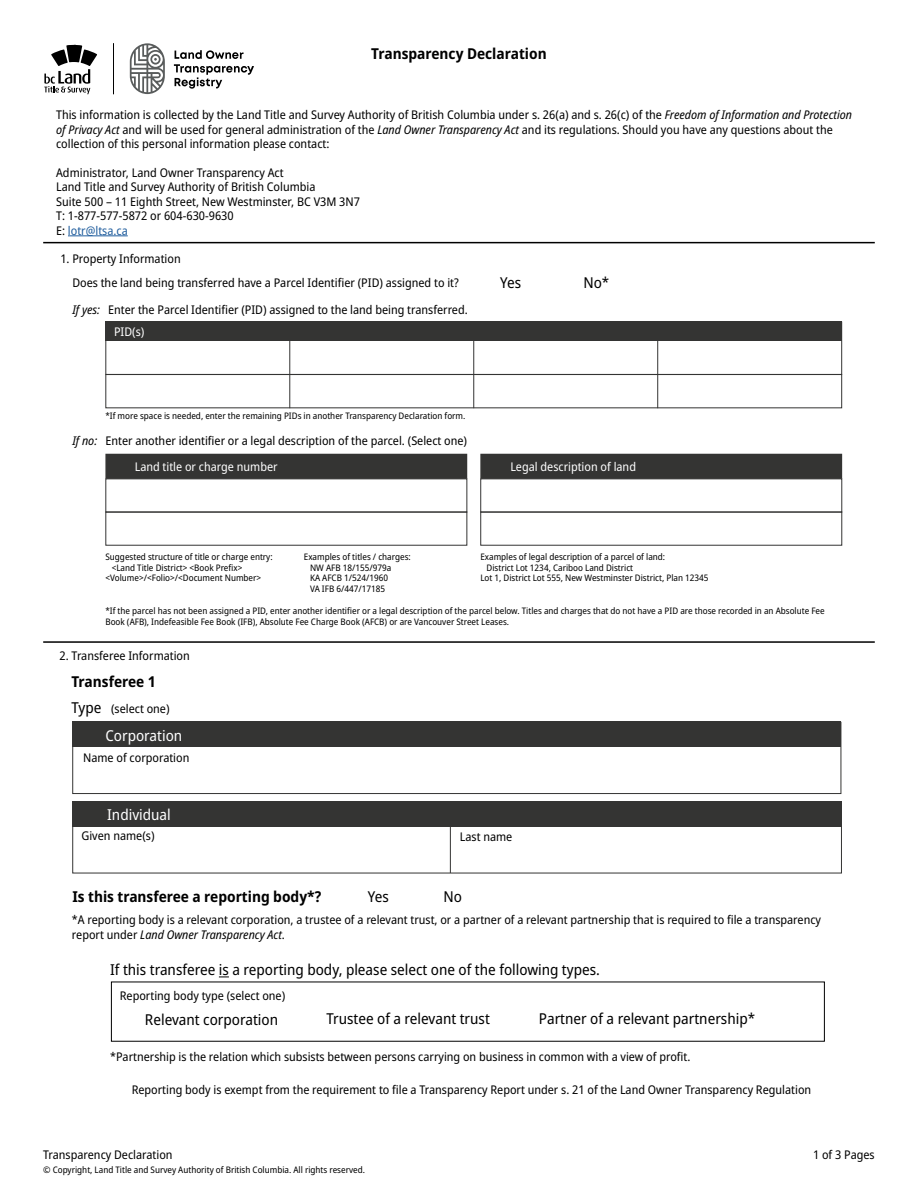
<style>
.page{position:relative;width:918px;height:1188px;background:#fff}
.page>*{position:absolute;margin:0;border:0;box-sizing:border-box;transform-origin:0 0}
.t1{font:semi-condensed 15px "Noto Sans";color:#000}
.t2{font:700 semi-condensed 15px "Noto Sans";color:#000}
.t3{font:semi-condensed 15px "Noto Sans";color:#fff}
.t4{font:semi-condensed 12px/14.4px "Noto Sans";color:#000}
.t5{font:semi-condensed 12px "Noto Sans";color:#fff}
.t6{font:italic semi-condensed 12px "Noto Sans";color:#000}
.t7{font:semi-condensed 9px/10.8px "Noto Sans";color:#000}
.s1{font-style:italic}
.s2{color:#215e9e}
</style>
<div class="page">
<hr style="left:113px;top:43px;width:1px;height:51px;background:#000">
<svg style="left:174px;top:50px;width:80px;height:39px"></svg>
<svg style="left:130px;top:43px;width:35px;height:51px"></svg>
<svg style="left:44px;top:45px;width:53px;height:49px"></svg>
<div style="left:72px;top:722px;width:769px;height:72px;border:1px solid #343433"></div>
<div style="left:72px;top:801px;width:770px;height:26px;background:#343433"></div>
<div style="left:72px;top:722px;width:769px;height:25px;background:#343433"></div>
<div style="left:105px;top:322px;width:737px;height:19px;background:#343433"></div>
<hr style="left:43px;top:242px;width:832px;height:1px;background:#000">
<hr style="left:43px;top:641px;width:832px;height:2px;background:#000">
<hr style="left:289px;top:340px;width:1px;height:68px;background:#343433">
<hr style="left:450px;top:827px;width:1px;height:46px;background:#343433">
<hr style="left:473px;top:340px;width:1px;height:68px;background:#343433">
<hr style="left:657px;top:340px;width:1px;height:68px;background:#343433">
<div style="left:105px;top:322px;width:737px;height:53px;border:1px solid #343433"></div>
<div style="left:105px;top:374px;width:737px;height:34px;border:1px solid #343433"></div>
<div style="left:105px;top:454px;width:362px;height:25px;background:#343433"></div>
<div style="left:480px;top:454px;width:362px;height:25px;background:#343433"></div>
<div style="left:105px;top:478px;width:362px;height:35px;border:1px solid #343433"></div>
<div style="left:480px;top:478px;width:362px;height:35px;border:1px solid #343433"></div>
<div style="left:105px;top:512px;width:362px;height:34px;border:1px solid #343433"></div>
<div style="left:480px;top:512px;width:362px;height:34px;border:1px solid #343433"></div>
<hr style="left:68px;top:236px;width:60px;height:1px;background:#215e9e">
<p class="t2" style="left:371px;top:43px;width:177px">Transparency Declaration</p>
<p class="t4" style="left:56px;top:108px;width:798px">This information is collected by the Land Title and Survey Authority of British Columbia under s. 26(a) and s. 26(c) of the <span class="s1">Freedom of Information and Protection of Privacy Act</span> and will be used for general administration of the <span class="s1">Land Owner Transparency Act</span> and its regulations. Should you have any questions about the collection of this personal information please contact:</p>
<p class="t4" style="left:56px;top:166px;width:305px">Administrator, Land Owner Transparency Act<br>Land Title and Survey Authority of British Columbia<br>Suite 500 – 11 Eighth Street, New Westminster, BC V3M 3N7<br>T: 1-877-577-5872 or 604-630-9630<br>E: <span class="s2">lotr@ltsa.ca</span></p>
<p class="t4" style="left:60px;top:252px;width:122px">1. Property Information</p>
<p class="t4" style="left:72px;top:276px;width:388px">Does the land being transferred have a Parcel Identifier (PID) assigned to it?</p>
<p class="t1" style="left:500px;top:272px;width:22px">Yes</p>
<p class="t1" style="left:583px;top:272px;width:27px">No*</p>
<p class="t6" style="left:72px;top:301px;width:29px">If yes:</p>
<p class="t4" style="left:108px;top:302px;width:361px">Enter the Parcel Identifier (PID) assigned to the land being transferred.</p>
<p class="t5" style="left:114px;top:323px;width:32px">PID(s)</p>
<p class="t7" style="left:105px;top:411px;width:362px">*If more space is needed, enter the remaining PIDs in another Transparency Declaration form.</p>
<p class="t4" style="left:72px;top:434px;width:396px"><span class="s1">If no:</span> Enter another identifier or a legal description of the parcel. (Select one)</p>
<p class="t5" style="left:135px;top:458px;width:144px">Land title or charge number</p>
<p class="t5" style="left:510px;top:458px;width:127px">Legal description of land</p>
<p class="t7" style="left:105px;top:551px;width:169px">Suggested structure of title or charge entry:</p>
<p class="t7" style="left:112px;top:562px;width:132px">&lt;Land Title District&gt; &lt;Book Prefix&gt;</p>
<p class="t7" style="left:105px;top:573px;width:157px">&lt;Volume&gt;/&lt;Folio&gt;/&lt;Document Number&gt;</p>
<p class="t7" style="left:310px;top:551px;width:102px;text-indent:-6px">Examples of titles / charges:<br>NW AFB 18/155/979a<br>KA AFCB 1/524/1960<br>VA IFB 6/447/17185</p>
<p class="t7" style="left:480px;top:551px;width:186px">Examples of legal description of a parcel of land:</p>
<p class="t7" style="left:487px;top:562px;width:148px">District Lot 1234, Cariboo Land District</p>
<p class="t7" style="left:480px;top:573px;width:230px">Lot 1, District Lot 555, New Westminster District, Plan 12345</p>
<p class="t7" style="left:105px;top:606px;width:721px">*If the parcel has not been assigned a PID, enter another identifier or a legal description of the parcel below. Titles and charges that do not have a PID are those recorded in an Absolute Fee<br>Book (AFB), Indefeasible Fee Book (IFB), Absolute Fee Charge Book (AFCB) or are Vancouver Street Leases.</p>
<p class="t4" style="left:60px;top:649px;width:132px">2. Transferee Information</p>
<p class="t2" style="left:71px;top:671px;width:86px">Transferee 1</p>
<p class="t1" style="left:71px;top:697px;width:32px">Type</p>
<p class="t4" style="left:111px;top:702px;width:60px">(select one)</p>
<p class="t3" style="left:105px;top:725px;width:78px">Corporation</p>
<p class="t4" style="left:83px;top:751px;width:108px">Name of corporation</p>
<p class="t3" style="left:107px;top:804px;width:65px">Individual</p>
<p class="t4" style="left:81px;top:829px;width:75px">Given name(s)</p>
<p class="t4" style="left:460px;top:830px;width:54px">Last name</p>
<p class="t2" style="left:72px;top:886px;width:250px">Is this transferee a reporting body*?</p>
<p class="t1" style="left:368px;top:886px;width:22px">Yes</p>
<p class="t1" style="left:444px;top:886px;width:20px">No</p>
<p class="t4" style="left:72px;top:912px;width:751px;line-height:15px">*A reporting body is a relevant corporation, a trustee of a relevant trust, or a partner of a relevant partnership that is required to file a transparency report under <span class="s1">Land Owner Transparency Act</span>.</p>
<p class="t1" style="left:110px;top:959px;width:491px">If this transferee is a reporting body, please select one of the following types.</p>
<p class="t4" style="left:120px;top:989px;width:167px">Reporting body type (select one)</p>
<p class="t1" style="left:145px;top:1009px;width:135px">Relevant corporation</p>
<p class="t1" style="left:326px;top:1008px;width:165px">Trustee of a relevant trust</p>
<p class="t1" style="left:539px;top:1008px;width:218px">Partner of a relevant partnership*</p>
<p class="t4" style="left:110px;top:1050px;width:582px">*Partnership is the relation which subsists between persons carrying on business in common with a view of profit.</p>
<p class="t4" style="left:132px;top:1083px;width:681px">Reporting body is exempt from the requirement to file a Transparency Report under s. 21 of the Land Owner Transparency Regulation</p>
<p class="t4" style="left:43px;top:1148px;width:131px">Transparency Declaration</p>
<p class="t4" style="left:813px;top:1148px;width:63px">1 of 3 Pages</p>
<p class="t7" style="left:43px;top:1165px;width:323px">© Copyright, Land Title and Survey Authority of British Columbia. All rights reserved.</p>
</div>
